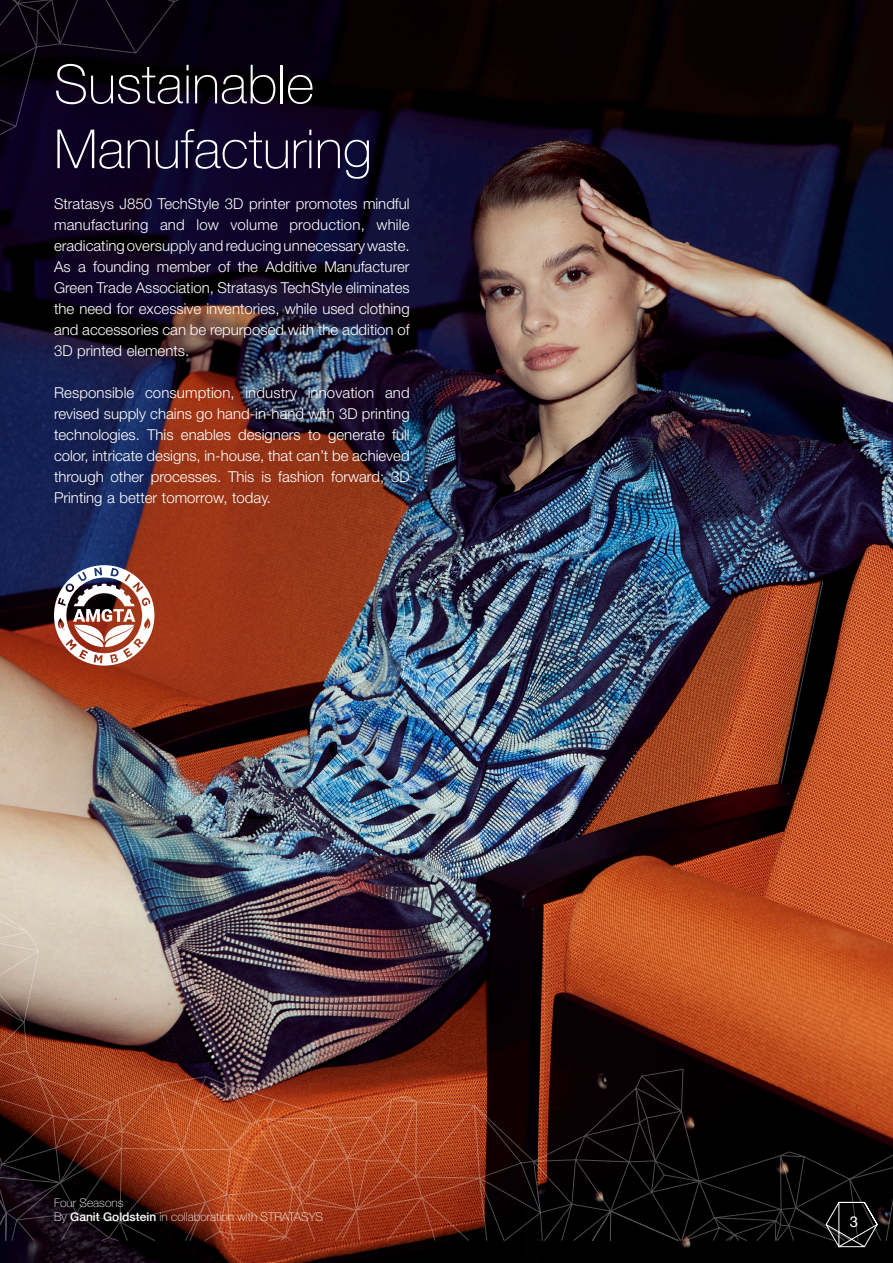
<style>
.page{position:relative;width:893px;height:1263px;background:#fff}
.page>*{position:absolute;margin:0;border:0;box-sizing:border-box;transform-origin:0 0}
.Para{font:100 54px/64.8px "Helvetica Neue LT Std";color:#fff}
.Para-2{font:300 15px/21px "Helvetica Neue LT Std";color:#fff;text-align:justify}
.Pull_out_Quote{font:15px "Helvetica Neue LT Std";color:#fff}
.Pull_out_Quote-2{font:100 12px "Helvetica Neue LT Std";color:#fff}
.s1{font-weight:500}
</style>
<div class="page">
<img style="left:0;top:0;width:893px;height:1263px">
<svg style="left:0;top:0;width:224px;height:141px;background:#070212"></svg>
<svg style="left:0;top:1102px;width:893px;height:138px;background:#40190f"></svg>
<img style="left:0;top:911px;width:683px;height:247px">
<svg style="left:826px;top:1202px;width:52px;height:45px;background:#232323"></svg>
<svg style="left:54px;top:565px;width:100px;height:101px"></svg>
<p class="Para" style="left:54px;top:52px;width:319px">Sustainable<br>Manufacturing</p>
<p class="Para-2" style="left:54px;top:193px;width:357px">Stratasys J850 TechStyle 3D printer promotes mindful manufacturing and low volume production, while eradicating oversupply and reducing unnecessary waste.<br>As a founding member of the Additive Manufacturer Green Trade Association, Stratasys TechStyle eliminates the need for excessive inventories, while used clothing and accessories can be repurposed with the addition of 3D printed elements.</p>
<p class="Para-2" style="left:54px;top:382px;width:357px">Responsible consumption, industry innovation and revised supply chains go hand-in-hand with 3D printing technologies. This enables designers to generate full color, intricate designs, in-house, that can’t be achieved through other processes. This is fashion forward; 3D Printing a better tomorrow, today.</p>
<p class="Pull_out_Quote-2" style="left:54px;top:1195px;width:71px">Four Seasons</p>
<p class="Pull_out_Quote-2" style="left:54px;top:1210px;width:271px">By <span class="s1">Ganit Goldstein</span> in collaboration with STRATASYS</p>
<p class="Pull_out_Quote" style="left:850px;top:1212px;width:10px">3</p>
</div>
